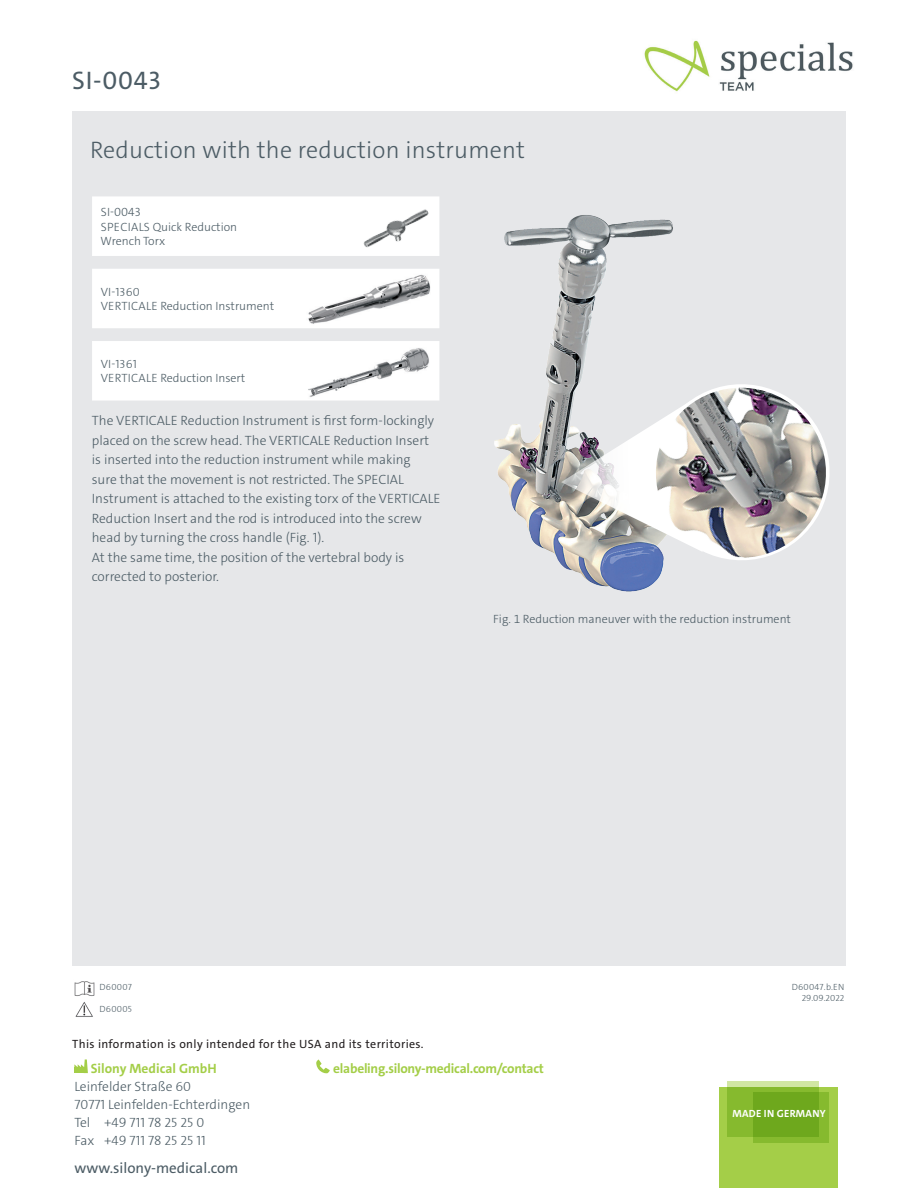
<style>
.page{position:relative;width:918px;height:1188px;background:#fff}
.page>*{position:absolute;margin:0;border:0;box-sizing:border-box;transform-origin:0 0}
.t1{font:25.5px "The Sans C4 s";letter-spacing:.03em;color:#4c5c65}
.t2{font:300 24px "The Sans C4 s";letter-spacing:.01em;color:#4c5c65}
.t3{font:15px "The Sans C4 s";color:#4c5c65}
.t4{font:300 13.5px/19.5px "The Sans C4 s";color:#4c5c65}
.t5{font:700 13.5px "The Sans C4 s";letter-spacing:-.02em;color:#a4ce48}
.t6{font:300 13.5px/18px "The Sans Caps";color:#4c5c65}
.t7{font:700 13.5px "The Sans C4 s";color:#a4ce48}
.t8{font:300 12px/14.4px "The Sans C4 s";color:#4c5c65}
.t9{font:12px "The Sans C4 s";letter-spacing:.03em;color:#231f20}
.t10{font:300 12px "The Sans Caps";color:#4c5c65}
.t11{font:700 10.5px "The Sans C4 s";letter-spacing:.025em;color:#fff}
.t12{font:300 9px "The Sans Caps";letter-spacing:.03em;color:#4c5c65}
.t13{font:300 9px "The Sans C4 s";color:#4c5c65}
.s1{font-family:"The Sans C4 s"}
.s2{font-family:"The Sans Caps"}
</style>
<div class="page">
<div style="left:719px;top:1087px;width:118px;height:101px;background:#a4ce48"></div>
<svg style="left:727px;top:1081px;width:92px;height:56px;fill:#86ba2e"></svg>
<svg style="left:753px;top:1092px;width:76px;height:51px;fill:#6ea81d"></svg>
<img style="left:644px;top:40px;width:209px;height:51px">
<svg style="left:74px;top:1059px;width:14px;height:14px"></svg>
<div style="left:74px;top:1067px;width:12px;height:6px;background:#a4ce48"></div>
<svg style="left:316px;top:1060px;width:14px;height:13px"></svg>
<img style="left:74px;top:981px;width:21px;height:15px">
<img style="left:75px;top:1002px;width:18px;height:15px">
<div style="left:72px;top:111px;width:774px;height:855px;background:#e6e7e9"></div>
<div style="left:92px;top:196px;width:253px;height:60px;background:#fff"></div>
<div style="left:92px;top:269px;width:347px;height:59px;background:#fff"></div>
<div style="left:92px;top:341px;width:347px;height:60px;background:#fff"></div>
<img style="left:345px;top:196px;width:94px;height:77px">
<img style="left:287px;top:272px;width:151px;height:53px">
<img style="left:286px;top:343px;width:150px;height:56px">
<img style="left:494px;top:88px;width:199px;height:504px">
<svg style="left:561px;top:374px;width:204px;height:197px"></svg>
<img style="left:646px;top:388px;width:184px;height:180px">
<h1 class="t1" style="left:72px;top:64px;width:90px">SI-0043</h1>
<h2 class="t2" style="left:90px;top:134px;width:436px">Reduction with the reduction instrument</h2>
<p class="t8" style="left:101px;top:205px;width:138px">SI-0043<br>SPECIALS Quick Reduction<br>Wrench Torx</p>
<p class="t10" style="left:101px;top:282px;width:40px"><span class="s1">VI-</span>1360</p>
<p class="t8" style="left:101px;top:299px;width:175px">VERTICALE Reduction Instrument</p>
<p class="t10" style="left:101px;top:354px;width:38px"><span class="s1">VI-</span>1361</p>
<p class="t8" style="left:101px;top:371px;width:146px">VERTICALE Reduction Insert</p>
<p class="t4" style="left:92px;top:411px;width:350px">The VERTICALE Reduction Instrument is first form-lockingly placed on the screw head. The VERTICALE Reduction Insert is inserted into the reduction instrument while making<br>sure that the movement is not restricted. The SPECIAL Instrument is attached to the existing torx of the VERTICALE Reduction Insert and the rod is introduced into the screw head by turning the cross handle (Fig. 1).<br>At the same time, the position of the vertebral body is corrected to posterior.</p>
<p class="t8" style="left:493px;top:612px;width:299px">Fig. 1 Reduction maneuver with the reduction instrument</p>
<p class="t12" style="left:100px;top:980px;width:34px"><span class="s1">D</span>60007</p>
<p class="t12" style="left:99px;top:1002px;width:34px"><span class="s1">D</span>60005</p>
<p class="t9" style="left:72px;top:1037px;width:353px">This information is only intended for the USA and its territories.</p>
<p class="t13" style="left:792px;top:981px;width:54px">D<span class="s2">60047</span>.b.EN</p>
<p class="t12" style="left:802px;top:991px;width:44px">29.09.2022</p>
<p class="t7" style="left:91px;top:1060px;width:127px">Silony Medical GmbH</p>
<p class="t5" style="left:333px;top:1060px;width:212px">elabeling.silony-medical.com/contact</p>
<p class="t4" style="left:74px;top:1078px;width:177px;line-height:18px">Leinfelder Straße <span class="s2">60<br>70771</span> Leinfelden-Echterdingen</p>
<p class="t6" style="left:74px;top:1113px;width:133px"><span class="s1">Tel +</span>49 711 78 25 25 0<br><span class="s1">Fax +</span>49 711 78 25 25 11</p>
<p class="t3" style="left:74px;top:1158px;width:165px">www.silony-medical.com</p>
<p class="t11" style="left:732px;top:1106px;width:95px">MADE IN GERMANY</p>
</div>
